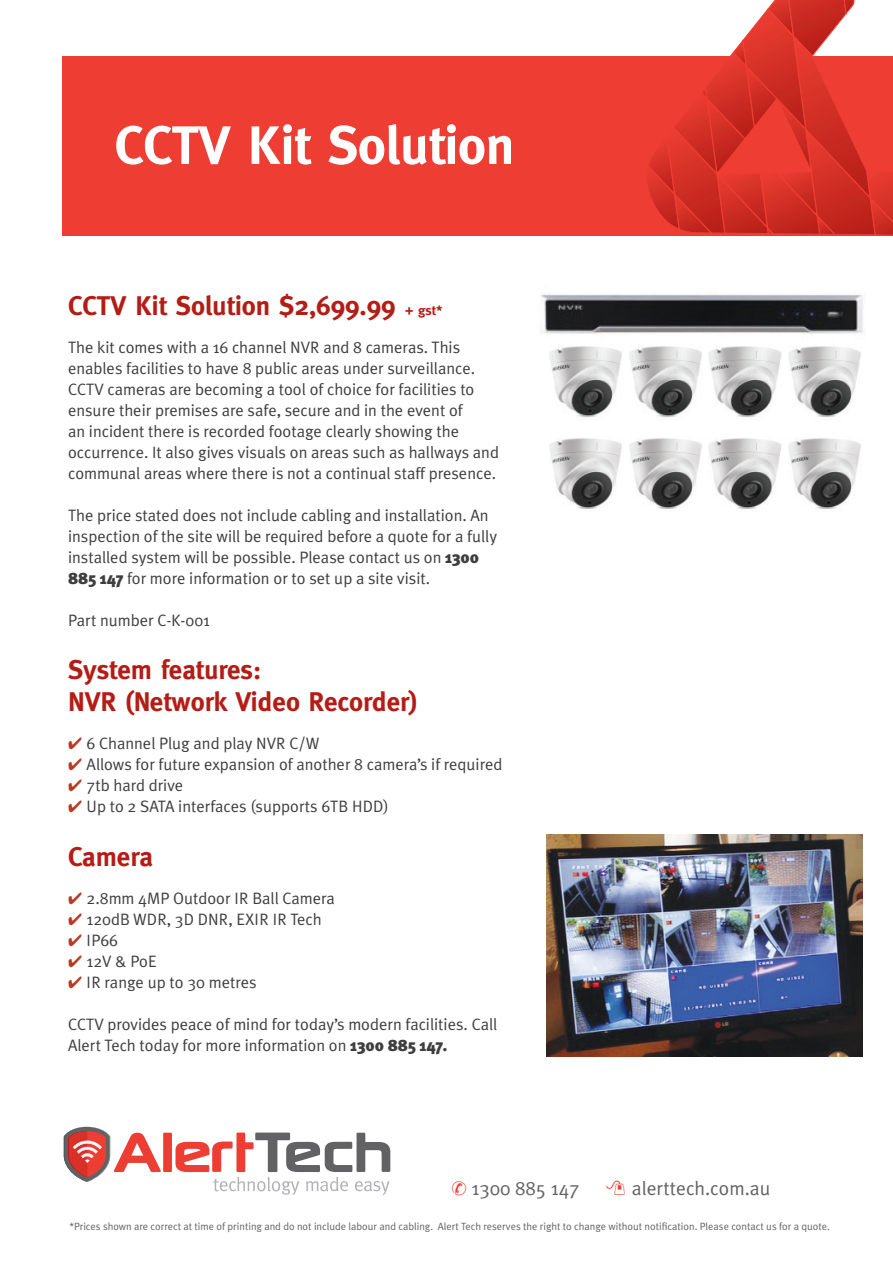
<style>
.page{position:relative;width:893px;height:1263px;background:#fff}
.page>*{position:absolute;margin:0;border:0;box-sizing:border-box;transform-origin:0 0}
.heading{font:700 54px "Meta";letter-spacing:-.005em;color:#fff}
.subheading{font:700 27px "Meta";color:#b41d15}
.t1{font:19.5px "Meta Plus Normal";color:#626265}
.bullet_text{font:16.5px/21px "Meta Plus Normal";color:#3e3e3f}
.bullet_text-2{font:10.5px "Meta Plus Normal";color:#636366}
.s1{font-size:13.5px}
.s2{font-family:"Meta Plus";font-weight:900}
.s3{color:#ba3921}
.s4{color:#ee3e34}
</style>
<div class="page">
<div style="left:63px;top:56px;width:830px;height:180px;background:#ee3e34"></div>
<svg style="left:648px;top:0;width:245px;height:235px"></svg>
<div style="left:163px;top:1133px;width:9px;height:39px;background:#ee3e34"></div>
<svg style="left:175px;top:1132px;width:215px;height:63px"></svg>
<svg style="left:64px;top:1127px;width:97px;height:55px"></svg>
<img style="left:540px;top:293px;width:325px;height:41px">
<img style="left:549px;top:346px;width:153px;height:71px">
<img style="left:708px;top:346px;width:153px;height:71px">
<img style="left:546px;top:834px;width:316px;height:222px">
<img style="left:549px;top:438px;width:153px;height:71px">
<img style="left:708px;top:438px;width:153px;height:71px">
<p class="heading" style="left:115px;top:114px;width:401px">CCTV Kit Solution</p>
<p class="subheading" style="left:68px;top:290px;width:376px">CCTV Kit Solution $2,699.99 <span class="s1">+ gst*</span></p>
<p class="bullet_text" style="left:68px;top:336px;width:432px">The kit comes with a 16 channel NVR and 8 cameras. This enables facilities to have 8 public areas under surveillance.<br>CCTV cameras are becoming a tool of choice for facilities to ensure their premises are safe, secure and in the event of<br>an incident there is recorded footage clearly showing the occurrence. It also gives visuals on areas such as hallways and communal areas where there is not a continual staff presence.</p>
<p class="bullet_text" style="left:68px;top:504px;width:430px">The price stated does not include cabling and installation. An inspection of the site will be required before a quote for a fully installed system will be possible. Please contact us on <span class="s2">1300<br>885 147</span> for more information or to set up a site visit.</p>
<p class="bullet_text" style="left:68px;top:609px;width:143px">Part number C-K-001</p>
<p class="subheading" style="left:68px;top:654px;width:195px">System features:</p>
<p class="subheading" style="left:68px;top:686px;width:351px">NVR (Network Video Recorder)</p>
<p class="bullet_text" style="left:68px;top:733px;width:253px"><span class="s3">✔</span> 6 Channel Plug and play NVR C/W</p>
<p class="bullet_text" style="left:68px;top:754px;width:436px"><span class="s3">✔</span> Allows for future expansion of another 8 camera’s if required</p>
<p class="bullet_text" style="left:68px;top:775px;width:117px"><span class="s3">✔</span> 7tb hard drive</p>
<p class="bullet_text" style="left:68px;top:796px;width:322px"><span class="s3">✔</span> Up to 2 SATA interfaces (supports 6TB HDD)</p>
<p class="subheading" style="left:68px;top:841px;width:86px">Camera</p>
<p class="bullet_text" style="left:68px;top:887px;width:268px"><span class="s3">✔</span> 2.8mm 4MP Outdoor IR Ball Camera</p>
<p class="bullet_text" style="left:68px;top:908px;width:255px"><span class="s3">✔</span> 120dB WDR, 3D DNR, EXIR IR Tech</p>
<p class="bullet_text" style="left:68px;top:929px;width:51px"><span class="s3">✔</span> IP66</p>
<p class="bullet_text" style="left:68px;top:950px;width:90px"><span class="s3">✔</span> 12V &amp; PoE</p>
<p class="bullet_text" style="left:68px;top:971px;width:190px"><span class="s3">✔</span> IR range up to 30 metres</p>
<p class="bullet_text" style="left:68px;top:1013px;width:431px">CCTV provides peace of mind for today’s modern facilities. Call<br>Alert Tech today for more information on <span class="s2">1300 885 147.</span></p>
<p class="t1" style="left:452px;top:1177px;width:129px"><span class="s4">✆</span> 1300 885 147</p>
<p class="t1" style="left:632px;top:1177px;width:140px">alerttech.com.au</p>
<p class="bullet_text-2" style="left:70px;top:1221px;width:762px">*Prices shown are correct at time of printing and do not include labour and cabling. Alert Tech reserves the right to change without notification. Please contact us for a quote.</p>
</div>
